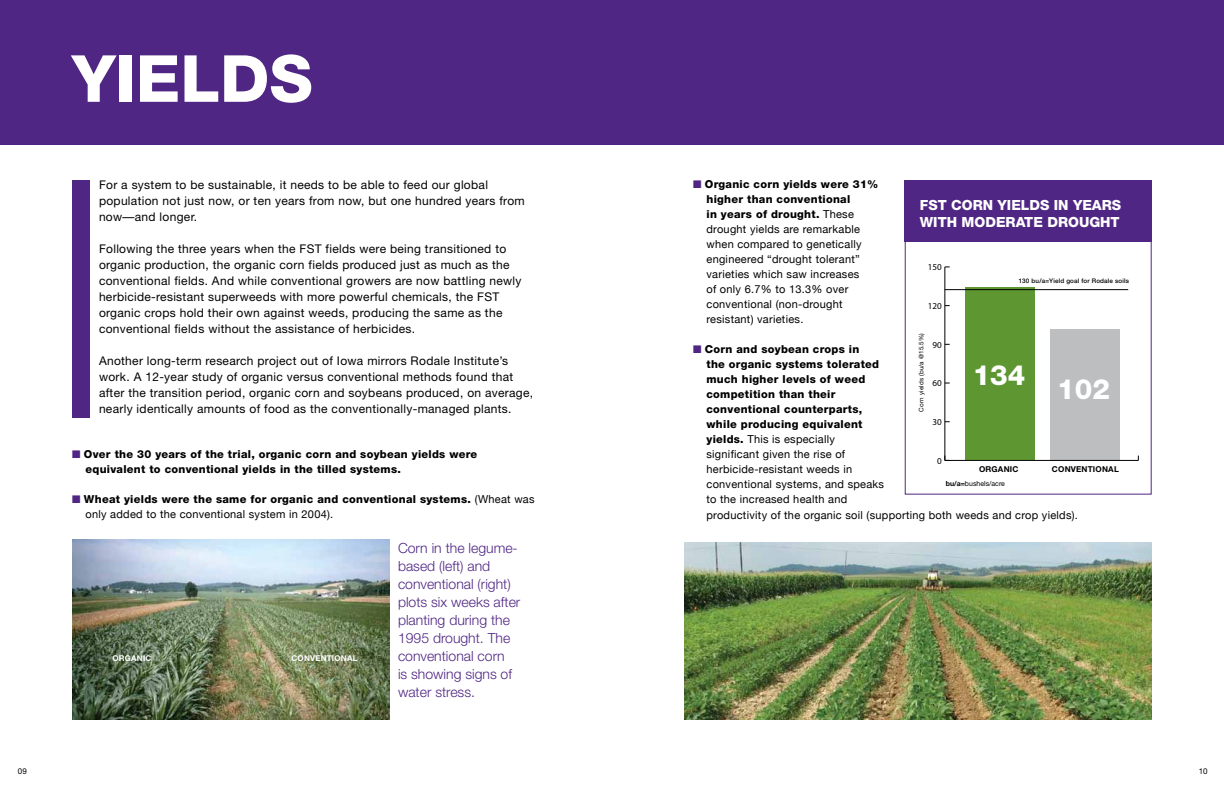
<style>
.page{position:relative;width:1224px;height:792px;background:#fff}
.page>*{position:absolute;margin:0;border:0;box-sizing:border-box;transform-origin:0 0}
.t1{font:800 65px "Helvetica Neue";color:#fff}
.t2{font:800 27.9px "Helvetica Neue";color:#fff}
.t3{font:300 14px/18px "Helvetica Neue";color:#4f2683}
.t4{font:800 14px/16.8px "Helvetica Neue";color:#fff}
.t5{font:12px/16px "Helvetica Neue";letter-spacing:.025em;color:#000}
.t6{font:11px/15px "Helvetica Neue";letter-spacing:.025em;color:#000}
.t7{font:800 11px/15px "Helvetica Neue";letter-spacing:.025em;color:#000}
.t8{font:9.1px "Myriad Pro";color:#000}
.t9{font:700 8.1px "Helvetica Neue";letter-spacing:.025em;color:#000}
.t10{font:700 8px "Helvetica Neue";letter-spacing:.025em;color:#fff}
.t11{font:8px "Helvetica Neue";color:#000}
.t12{font:7px "Helvetica Neue";color:#000}
.t13{font:500 6.3px "Helvetica Neue";letter-spacing:.025em;color:#000}
.t14{font:6.3px "Helvetica Neue";letter-spacing:.025em;color:#000}
.s1{color:#4f2683}
.s2{font-weight:400}
.s3{font-weight:800}
.s4{font-weight:700}
</style>
<div class="page">
<div style="left:0;top:0;width:1224px;height:144px;background:#4f2683"></div>
<img style="left:72px;top:540px;width:318px;height:180px">
<div style="left:72px;top:180px;width:18px;height:238px;background:#4f2683"></div>
<img style="left:684px;top:543px;width:468px;height:177px">
<div style="left:905px;top:180px;width:247px;height:315px;border:1px solid #4f2683"></div>
<div style="left:905px;top:181px;width:247px;height:61px;background:#4f2683"></div>
<div style="left:965px;top:288px;width:70px;height:172px;background:#5e9732"></div>
<div style="left:1050px;top:329px;width:70px;height:131px;background:#bcbec0"></div>
<hr style="left:945px;top:460px;width:193px;height:1px;background:#000">
<hr style="left:944px;top:267px;width:1px;height:193px;background:#000">
<svg style="left:944px;top:456px;width:6px;height:5px"></svg>
<hr style="left:945px;top:289px;width:183px;height:1px;background:#000">
<p class="t11" style="left:18px;top:766px;width:10px">09</p>
<h1 class="t1" style="left:72px;top:40px;width:42px">YIELDS</h1>
<p class="t5" style="left:99px;top:177px;width:427px">For a system to be sustainable, it needs to be able to feed our global population not just now, or ten years from now, but one hundred years from now—and longer.</p>
<p class="t5" style="left:99px;top:241px;width:424px">Following the three years when the FST fields were being transitioned to organic production, the organic corn fields produced just as much as the conventional fields. And while conventional growers are now battling newly herbicide-resistant superweeds with more powerful chemicals, the FST organic crops hold their own against weeds, producing the same as the conventional fields without the assistance of herbicides.</p>
<p class="t5" style="left:99px;top:353px;width:436px">Another long-term research project out of Iowa mirrors Rodale Institute’s work. A 12-year study of organic versus conventional methods found that after the transition period, organic corn and soybeans produced, on average, nearly identically amounts of food as the conventionally-managed plants.</p>
<p class="t7" style="left:85px;top:447px;width:393px;text-indent:-13px"><span class="s1">■</span> Over the 30 years of the trial, organic corn and soybean yields were equivalent to conventional yields in the tilled systems.</p>
<p class="t7" style="left:85px;top:492px;width:451px;text-indent:-13px"><span class="s1">■</span> Wheat yields were the same for organic and conventional systems. <span class="s2">(Wheat was only added to the conventional system in 2004).</span></p>
<p class="t10" style="left:113px;top:654px;width:40px">ORGANIC</p>
<p class="t10" style="left:291px;top:654px;width:68px">CONVENTIONAL</p>
<p class="t3" style="left:398px;top:539px;width:124px">Corn in the legume&shy;based (left) and conventional (right) plots six weeks after planting during the<br>1995 drought. The conventional corn<br>is showing signs of water stress.</p>
<p class="t6" style="left:706px;top:177px;width:173px;text-indent:-13px"><span class="s1">■</span> <span class="s3">Organic corn yields were 31% higher than conventional<br>in years of drought.</span> These drought yields are remarkable when compared to genetically engineered “drought tolerant” varieties which saw increases<br>of only 6.7% to 13.3% over conventional (non-drought resistant) varieties.</p>
<p class="t6" style="left:706px;top:342px;width:373px;text-indent:-13px"><span class="s1">■</span> <span class="s3">Corn and soybean crops in<br>the organic systems tolerated<br>much higher levels of weed<br>competition than their<br>conventional counterparts,<br>while producing equivalent<br>yields.</span> This is especially<br>significant given the rise of<br>herbicide-resistant weeds in<br>conventional systems, and speaks<br>to the increased health and<br>productivity of the organic soil (supporting both weeds and crop yields).</p>
<p class="t4" style="left:920px;top:196px;width:203px">FST co rn yields in years with moderate drought</p>
<p class="t8" style="left:928px;top:262px;width:15px">150</p>
<p class="t13" style="left:1019px;top:277px;width:112px">130 bu/a=Yield goal for Rodale soils</p>
<p class="t8" style="left:928px;top:300px;width:15px">120</p>
<p class="t14" style="left:917px;top:412px;width:80px;rotate:-90deg">Corn yields (bu/a @15.5%)</p>
<p class="t8" style="left:933px;top:339px;width:11px">90</p>
<h2 class="t2" style="left:973px;top:359px;width:54px">134</h2>
<h2 class="t2" style="left:1057px;top:372px;width:54px">102</h2>
<p class="t8" style="left:933px;top:378px;width:11px">60</p>
<p class="t8" style="left:933px;top:416px;width:11px">30</p>
<p class="t8" style="left:937px;top:455px;width:6px">0</p>
<p class="t9" style="left:979px;top:464px;width:41px">ORGANIC</p>
<p class="t9" style="left:1052px;top:464px;width:68px">CONVENTIONAL</p>
<p class="t12" style="left:946px;top:480px;width:61px"><span class="s4">BU/A=</span>bushels/acre</p>
<p class="t11" style="left:1199px;top:766px;width:10px">10</p>
</div>
